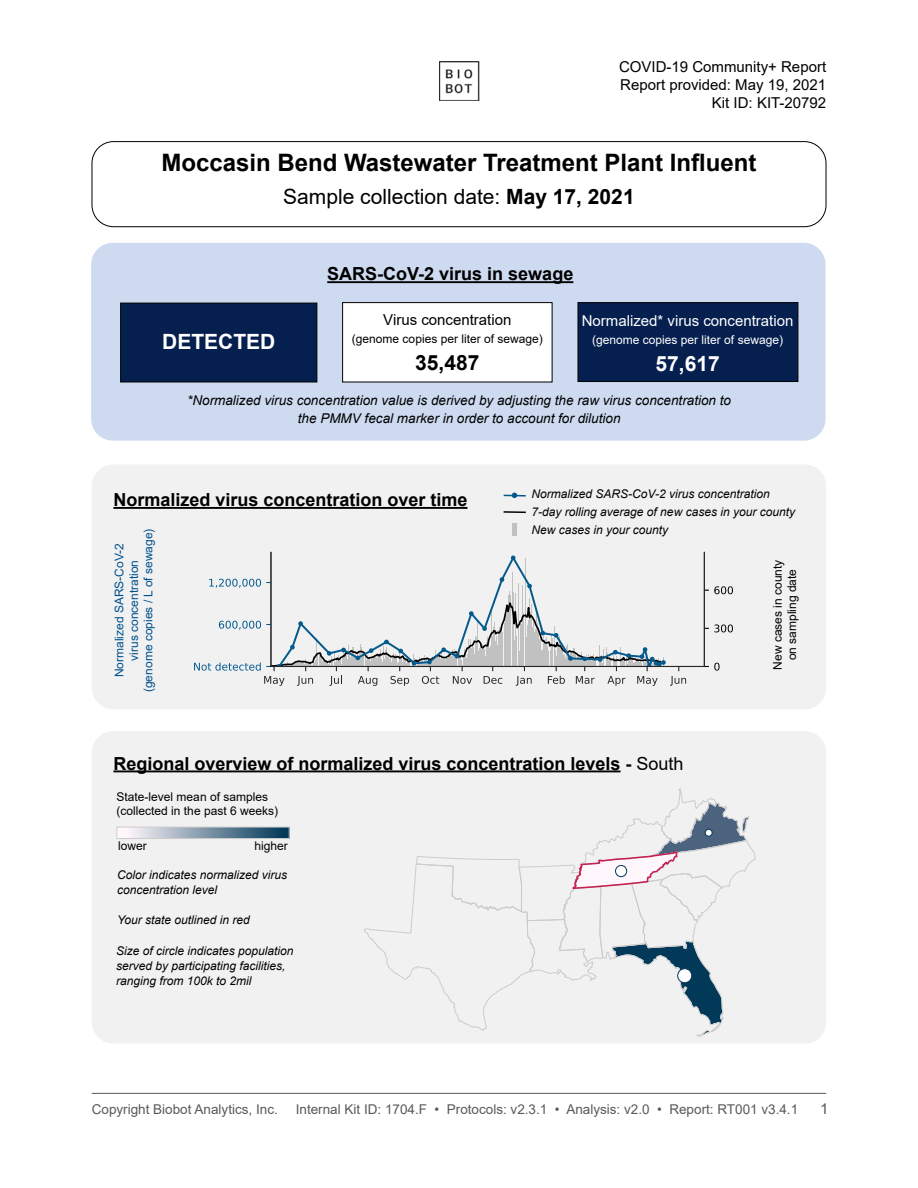
<style>
.page{position:relative;width:918px;height:1188px;background:#fff}
.page>*{position:absolute;margin:0;border:0;box-sizing:border-box;transform-origin:0 0}
.t1{font:700 24px "Arial";color:#000}
.t2{font:21px "Arial";color:#000}
.t3{font:700 21px "Arial";color:#fff}
.t4{font:700 21px "Arial";color:#000}
.t5{font:700 18px "Arial";color:#000}
.t6{font:15px/18px "Arial";color:#000;text-align:right}
.t7{font:15px "Arial";color:#fff}
.t8{font:15px "Arial";color:#58595b}
.t9{font:italic 13.5px/18px "Arial";color:#000101;text-align:center}
.t10{font:13.5px "Arial";color:#58595b}
.t11{font:italic 12px/15px "Arial";color:#000101}
.t12{font:12px/14.4px "Arial";color:#000}
.t13{font:12px/14.4px "Arial";color:#00528c;text-align:center}
.t14{font:12px "Arial";color:#fff}
.s1{font-weight:700}
.s2{font-weight:400}
</style>
<div class="page">
<img style="left:439px;top:61px;width:40px;height:40px">
<hr style="left:92px;top:1093px;width:734px;height:1px;background:#58595b">
<div style="left:92px;top:731px;width:734px;height:313px;background:#f1f1f2;border-radius:22px"></div>
<div style="left:92px;top:141px;width:734px;height:86px;border:1px solid #000;border-radius:22px"></div>
<div style="left:91px;top:243px;width:735px;height:198px;background:#cddaf0;border-radius:22px"></div>
<hr style="left:327px;top:281px;width:246px;height:2px;background:#000">
<hr style="left:113px;top:770px;width:508px;height:2px;background:#000">
<svg style="left:119px;top:829px;width:168px;height:8px"></svg>
<div style="left:117px;top:827px;width:172px;height:12px;border:1px solid #ccc"></div>
<div style="left:92px;top:464px;width:734px;height:245px;background:#f1f1f2;border-radius:22px"></div>
<hr style="left:113px;top:507px;width:354px;height:2px;background:#000">
<hr style="left:504px;top:495px;width:22px;height:2px;background:#005a8d">
<svg style="left:512px;top:493px;width:5px;height:5px"></svg>
<hr style="left:504px;top:511px;width:22px;height:2px;background:#000">
<svg style="left:704px;top:663px;width:16px;height:8px"></svg>
<svg style="left:705px;top:624px;width:28px;height:8px"></svg>
<svg style="left:705px;top:586px;width:28px;height:8px"></svg>
<svg style="left:510px;top:555px;width:6px;height:6px"></svg>
<svg style="left:194px;top:576px;width:492px;height:110px"></svg>
<hr style="left:270px;top:552px;width:1px;height:114px;background:#262626">
<hr style="left:704px;top:552px;width:1px;height:114px;background:#262626">
<hr style="left:271px;top:666px;width:433px;height:1px;background:#262626">
<svg style="left:364px;top:788px;width:391px;height:249px"></svg>
<hr style="left:512px;top:523px;width:4px;height:12px;background:#c1c1c2">
<div style="left:578px;top:302px;width:220px;height:80px;background:#051f4f;border:1px solid #000101"></div>
<div style="left:120px;top:303px;width:197px;height:79px;background:#051f4f;border:1px solid #000101"></div>
<div style="left:343px;top:303px;width:209px;height:79px;background:#fff"></div>
<div style="left:342px;top:302px;width:210px;height:80px;border:1px solid #000101"></div>
<p class="t6" style="left:619px;top:58px;width:209px">COVID-19 Community+ Report<br>Report provided: May 19, 2021<br>Kit ID: KIT-20792</p>
<h1 class="t1" style="left:161px;top:145px;width:597px">Moccasin Bend Wastewater Treatment Plant Influent</h1>
<h2 class="t2" style="left:283px;top:182px;width:353px">Sample collection date: <span class="s1">May 17, 2021</span></h2>
<h2 class="t3" style="left:162px;top:327px;width:115px">DETECTED</h2>
<h3 class="t5" style="left:327px;top:261px;width:248px">SARS-CoV-2 virus in sewage</h3>
<p class="t6" style="left:383px;top:311px;width:130px">Virus concentration</p>
<p class="t12" style="left:352px;top:332px;width:192px">(genome copies per liter of sewage)</p>
<h2 class="t4" style="left:415px;top:348px;width:66px">35,487</h2>
<p class="t7" style="left:582px;top:310px;width:213px">Normalized* virus concentration</p>
<p class="t14" style="left:592px;top:331px;width:192px">(genome copies per liter of sewage)</p>
<h2 class="t3" style="left:656px;top:349px;width:66px">57,617</h2>
<p class="t9" style="left:187px;top:392px;width:545px">*Normalized virus concentration value is derived by adjusting the raw virus concentration to the PMMV fecal marker in order to account for dilution</p>
<h3 class="t5" style="left:113px;top:487px;width:356px">Normalized virus concentration over time</h3>
<p class="t11" style="left:532px;top:485px;width:265px;line-height:18px">Normalized SARS-CoV-2 virus concentration<br>7-day rolling average of new cases in your county<br>New cases in your county</p>
<p class="t13" style="left:112px;top:692px;width:165px;rotate:-90deg">Normalized SARS-CoV-2<br>virus concentration<br>(genome copies / L of sewage)</p>
<p class="t12" style="left:770px;top:670px;width:112px;text-align:center;rotate:-90deg">New cases in county on sampling date</p>
<h3 class="t5" style="left:113px;top:751px;width:572px">Regional overview of normalized virus concentration levels - <span class="s2">South</span></h3>
<p class="t12" style="left:117px;top:790px;width:163px">State-level mean of samples (collected in the past 6 weeks)</p>
<p class="t12" style="left:118px;top:839px;width:30px">lower</p>
<p class="t12" style="left:254px;top:838px;width:35px">higher</p>
<p class="t11" style="left:117px;top:867px;width:172px">Color indicates normalized virus concentration level</p>
<p class="t11" style="left:117px;top:912px;width:134px">Your state outlined in red</p>
<p class="t11" style="left:116px;top:944px;width:179px">Size of circle indicates population served by participating facilities, ranging from 100k to 2mil</p>
<p class="t10" style="left:92px;top:1100px;width:188px">Copyright Biobot Analytics, Inc.</p>
<p class="t10" style="left:296px;top:1100px;width:504px">Internal Kit ID: 1704.F • Protocols: v2.3.1 • Analysis: v2.0 • Report: RT001 v3.4.1</p>
<p class="t8" style="left:820px;top:1099px;width:10px">1</p>
</div>
